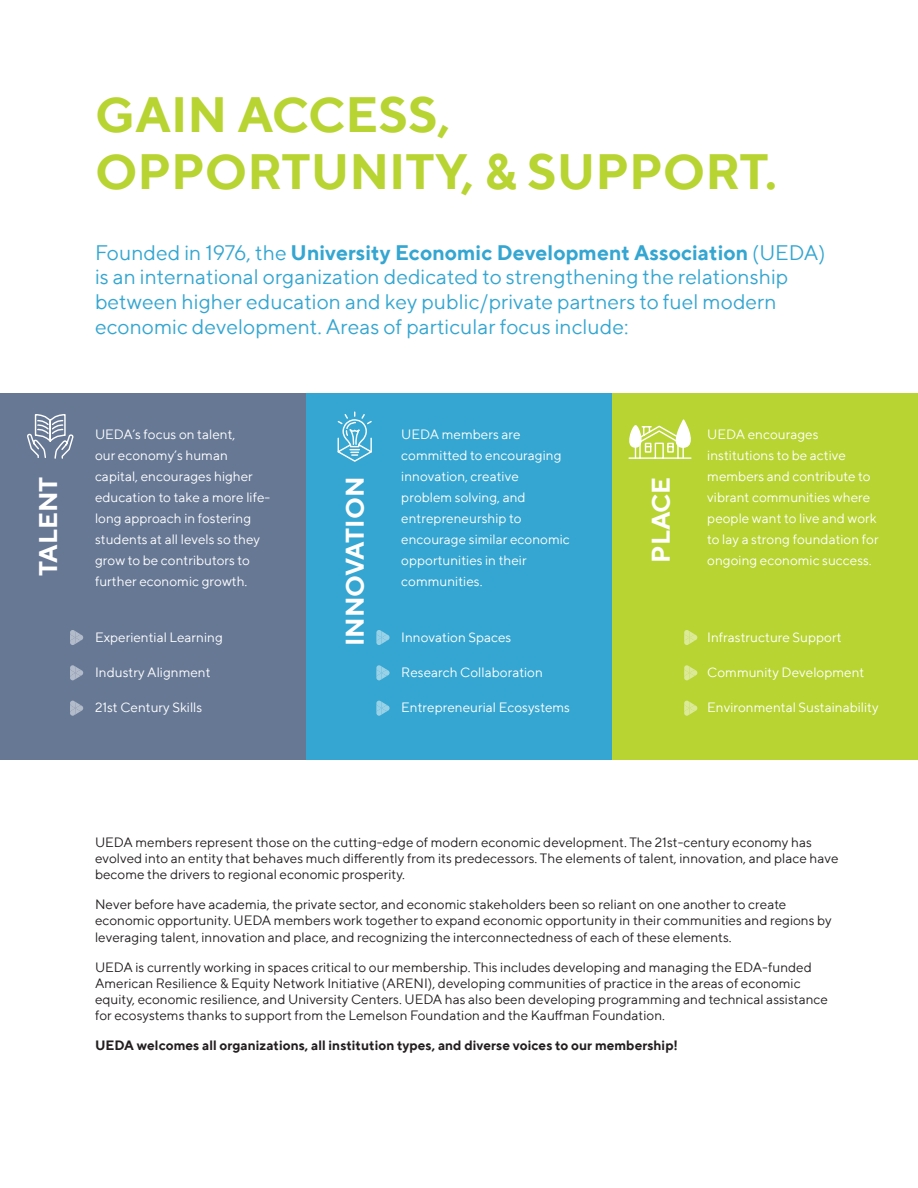
<style>
.page{position:relative;width:918px;height:1188px;background:#fff}
.page>*{position:absolute;margin:0;border:0;box-sizing:border-box;transform-origin:0 0}
.t1{font:700 49.5px/57px "TT Norms";color:#b8d432}
.t2{font:700 25.5px "TT Norms";color:#fff}
.t3{font:21px/24.8px "TT Norms";color:#34a6d1}
.t4{font:13.5px/16.2px "TT Norms";color:#231f20}
.t5{font:13.5px/21px "TT Norms";color:#fff}
.t6{font:700 13.5px "TT Norms";color:#231f20}
.s1{font-weight:700}
</style>
<div class="page">
<div style="left:0;top:393px;width:306px;height:367px;background:#677895"></div>
<div style="left:306px;top:393px;width:306px;height:367px;background:#34a6d1"></div>
<div style="left:612px;top:393px;width:306px;height:367px;background:#b8d432"></div>
<svg style="left:27px;top:414px;width:47px;height:45px"></svg>
<svg style="left:337px;top:411px;width:35px;height:51px"></svg>
<svg style="left:628px;top:420px;width:64px;height:39px"></svg>
<svg style="left:70px;top:630px;width:13px;height:15px"></svg>
<svg style="left:70px;top:665px;width:13px;height:15px"></svg>
<svg style="left:70px;top:700px;width:13px;height:16px"></svg>
<svg style="left:376px;top:630px;width:14px;height:15px"></svg>
<svg style="left:376px;top:665px;width:14px;height:15px"></svg>
<svg style="left:376px;top:700px;width:14px;height:16px"></svg>
<svg style="left:684px;top:630px;width:13px;height:15px"></svg>
<svg style="left:684px;top:665px;width:13px;height:15px"></svg>
<svg style="left:684px;top:700px;width:13px;height:16px"></svg>
<p class="t2" style="left:32px;top:576px;width:101px;rotate:-90deg">TALENT</p>
<p class="t1" style="left:95px;top:84px;width:684px">GAIN ACCESS,<br>OPPORTUNITY, &amp; SUPPORT.</p>
<p class="t3" style="left:95px;top:239px;width:732px">Founded in 1976, the <span class="s1">University Economic Development Association</span> (UEDA) is an international organization dedicated to strengthening the relationship between higher education and key public/private partners to fuel modern economic development. Areas of particular focus include:</p>
<p class="t5" style="left:95px;top:424px;width:177px">UEDA’s focus on talent,<br>our economy’s human capital, encourages higher education to take a more life&shy;long approach in fostering students at all levels so they grow to be contributors to further economic growth.</p>
<p class="t5" style="left:95px;top:627px;width:129px">Experiential Learning</p>
<p class="t5" style="left:95px;top:662px;width:117px">Industry Alignment</p>
<p class="t5" style="left:95px;top:697px;width:109px">21st Century Skills</p>
<p class="t5" style="left:401px;top:424px;width:170px">UEDA members are committed to encouraging innovation, creative problem solving, and entrepreneurship to encourage similar economic opportunities in their communities.</p>
<p class="t2" style="left:339px;top:646px;width:171px;rotate:-90deg">INNOVATION</p>
<p class="t2" style="left:645px;top:563px;width:88px;rotate:-90deg">PLACE</p>
<p class="t5" style="left:401px;top:627px;width:112px">Innovation Spaces</p>
<p class="t5" style="left:401px;top:662px;width:143px">Research Collaboration</p>
<p class="t5" style="left:401px;top:697px;width:170px">Entrepreneurial Ecosystems</p>
<p class="t5" style="left:707px;top:424px;width:173px">UEDA encourages institutions to be active members and contribute to vibrant communities where people want to live and work to lay a strong foundation for ongoing economic success.</p>
<p class="t5" style="left:707px;top:627px;width:136px">Infrastructure Support</p>
<p class="t5" style="left:707px;top:662px;width:159px">Community Development</p>
<p class="t5" style="left:707px;top:697px;width:173px">Environmental Sustainability</p>
<p class="t4" style="left:95px;top:834px;width:745px">UEDA members represent those on the cutting-edge of modern economic development. The 21st-century economy has evolved into an entity that behaves much differently from its predecessors. The elements of talent, innovation, and place have become the drivers to regional economic prosperity.</p>
<p class="t4" style="left:95px;top:896px;width:738px">Never before have academia, the private sector, and economic stakeholders been so reliant on one another to create economic opportunity. UEDA members work together to expand economic opportunity in their communities and regions by leveraging talent, innovation and place, and recognizing the interconnectedness of each of these elements.</p>
<p class="t4" style="left:95px;top:959px;width:734px">UEDA is currently working in spaces critical to our membership. This includes developing and managing the EDA-funded American Resilience &amp; Equity Network Initiative (ARENI), developing communities of practice in the areas of economic equity, economic resilience, and University Centers. UEDA has also been developing programming and technical assistance for ecosystems thanks to support from the Lemelson Foundation and the Kauffman Foundation.</p>
<p class="t6" style="left:95px;top:1037px;width:585px">UEDA welcomes all organizations, all institution types, and diverse voices to our membership!</p>
</div>
